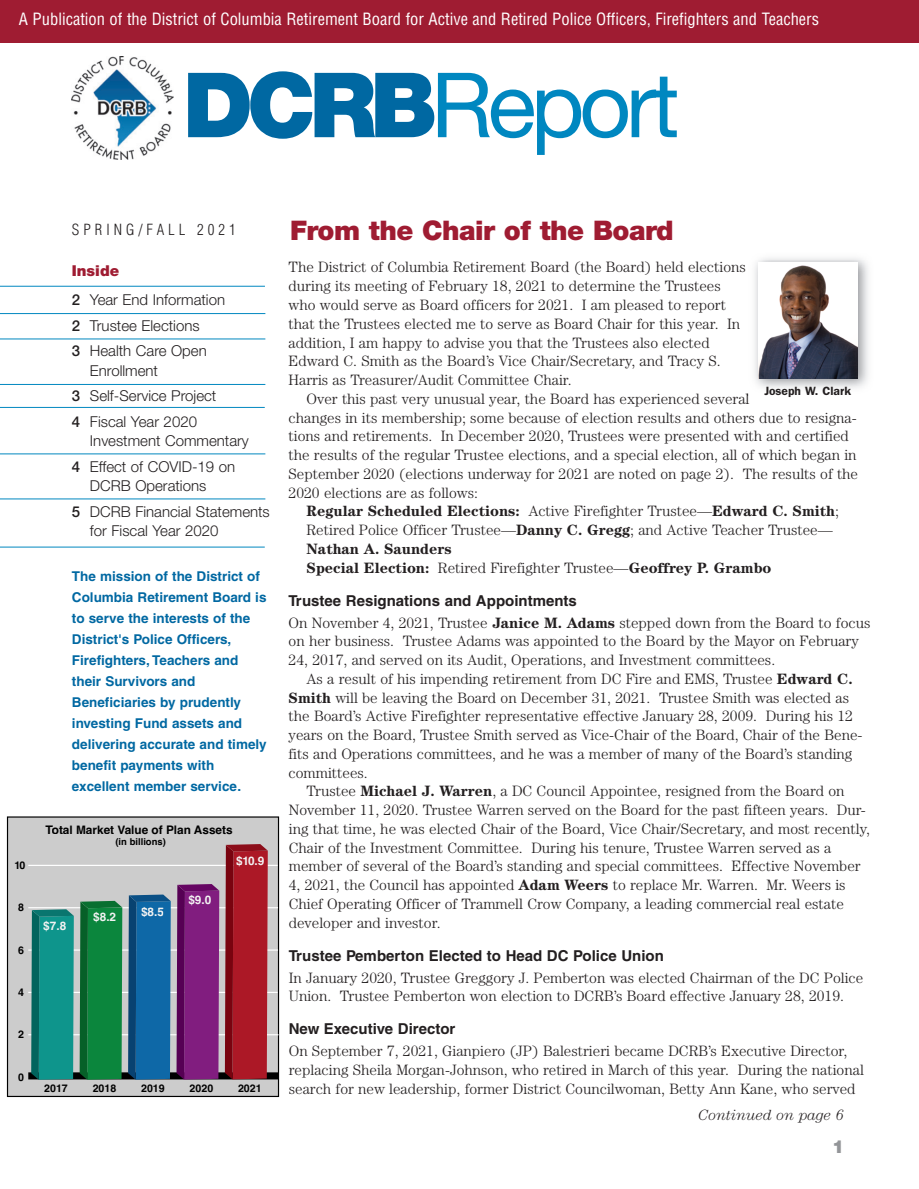
<style>
.page{position:relative;width:919px;height:1189px;background:#fff}
.page>*{position:absolute;margin:0;border:0;box-sizing:border-box;transform-origin:0 0}
.t1{font:90px "Helvetica Neue";letter-spacing:-.055em;color:#0087c0}
.t2{font:900 27px "Helvetica Neue";letter-spacing:-.02em;color:#9f1c32}
.t3{font:900 18px "Helvetica Neue";color:#939598}
.t4{font:condensed 16.5px "Helvetica";color:#fff}
.t5{font:300 15px/18.8px "Century";color:#231f20}
.t6{font:300 15px/25.5px "Helvetica Neue";color:#231f20}
.t7{font:700 15px "Helvetica";color:#231f20}
.t8{font:italic 300 15px "Century";color:#231f20}
.t9{font:300 condensed 15px "Helvetica";letter-spacing:.265em;color:#231f20}
.t10{font:700 13.5px/21px "Helvetica T Mc";color:#0068a2}
.t11{font:600 12px "Franklin Gothic";color:#231f20}
.t12{font:11.85px "Helvetica Bold+T42";color:#000}
.t13{font:11.85px "Helvetica Bold+T42";color:#f2f2f2}
.t14{font:10.65px "Helvetica Bold+T42";color:#000}
.t15{font:9.45px "Helvetica Bold+T42";color:#000}
.s1{font-weight:900;color:#0068a2}
.s2{font-weight:900;color:#9f1c32}
.s3{font-weight:500}
.s4{font-weight:700}
</style>
<div class="page">
<div style="left:0;top:0;width:918px;height:42px;background:#9f1c32"></div>
<img style="left:71px;top:56px;width:102px;height:103px">
<hr style="left:0;top:286px;width:265px;height:1px;background:#0087c0">
<hr style="left:0;top:313px;width:265px;height:1px;background:#0087c0">
<hr style="left:0;top:338px;width:265px;height:1px;background:#0087c0">
<hr style="left:0;top:384px;width:265px;height:1px;background:#0087c0">
<hr style="left:0;top:407px;width:265px;height:1px;background:#0087c0">
<hr style="left:0;top:453px;width:265px;height:1px;background:#0087c0">
<hr style="left:0;top:498px;width:265px;height:1px;background:#0087c0">
<hr style="left:0;top:546px;width:265px;height:1px;background:#0087c0">
<img style="left:747px;top:258px;width:121px;height:138px">
<img style="left:758px;top:262px;width:99px;height:116px">
<div style="left:8px;top:816px;width:270px;height:280px;background:#ccc"></div>
<div style="left:7px;top:816px;width:272px;height:280px;border:1px solid #000"></div>
<div style="left:28px;top:1072px;width:250px;height:7px;background:#000"></div>
<hr style="left:28px;top:1033px;width:250px;height:2px;background:#fff">
<hr style="left:28px;top:991px;width:249px;height:1px;background:#fff">
<hr style="left:28px;top:949px;width:250px;height:1px;background:#fff">
<hr style="left:28px;top:906px;width:250px;height:2px;background:#fff">
<hr style="left:28px;top:864px;width:249px;height:1px;background:#fff">
<svg style="left:31px;top:909px;width:43px;height:170px;background:#128d84"></svg>
<svg style="left:80px;top:900px;width:42px;height:179px;background:#0d7f3b"></svg>
<svg style="left:128px;top:884px;width:91px;height:195px;background:#524a8f"></svg>
<svg style="left:225px;top:844px;width:43px;height:235px;background:#a21927"></svg>
<p class="t4" style="left:19px;top:11px;width:801px">A Publication of the District of Columbia Retirement Board for Active and Retired Police Officers, Firefighters and Teachers</p>
<h1 class="t1" style="left:183px;top:53px;width:497px"><span class="s1">DCRB</span>Report</h1>
<p class="t14" style="left:15px;top:858px;width:12px">10</p>
<p class="t14" style="left:18px;top:901px;width:7px">8</p>
<p class="t14" style="left:18px;top:943px;width:7px">6</p>
<p class="t14" style="left:18px;top:985px;width:7px">4</p>
<p class="t14" style="left:18px;top:1028px;width:7px">2</p>
<p class="t14" style="left:18px;top:1070px;width:7px">0</p>
<p class="t9" style="left:72px;top:222px;width:165px">SPRING/FALL 2021</p>
<h2 class="t2" style="left:290px;top:215px;width:385px">From the Chair of the Board</h2>
<p class="t6" style="left:72px;top:258px;width:155px;line-height:28.5px"><span class="s2">Inside<br></span><span class="s3">2</span> Year End Information</p>
<p class="t6" style="left:72px;top:314px;width:136px"><span class="s3">2</span> Trustee Elections<br><span class="s3">3</span> Health Care Open</p>
<p class="t6" style="left:72px;top:359px;width:146px;text-indent:18px">Enrollment<br><span class="s3">3</span> Self-Service Project<br><span class="s3">4</span> Fiscal Year 2020</p>
<p class="t6" style="left:72px;top:429px;width:178px;text-indent:18px">Investment Commentary<br><span class="s3">4</span> Effect of COVID-19 on</p>
<p class="t6" style="left:72px;top:474px;width:199px;text-indent:18px">DCRB Operations<br><span class="s3">5</span> DCRB Financial Statements</p>
<p class="t6" style="left:90px;top:519px;width:130px">for Fiscal Year 2020</p>
<p class="t10" style="left:72px;top:567px;width:196px">The mission of the District of<br>Columbia Retirement Board is to serve the interests of the<br>District's Police Officers,<br>Firefighters, Teachers and their Survivors and<br>Beneficiaries by prudently investing Fund assets and delivering accurate and timely benefit payments with excellent member service.</p>
<p class="t12" style="left:45px;top:822px;width:189px">Total Market Value of Plan Assets</p>
<p class="t13" style="left:43px;top:919px;width:24px">$7.8</p>
<p class="t15" style="left:115px;top:836px;width:52px">(in billions)</p>
<p class="t13" style="left:93px;top:909px;width:24px">$8.2</p>
<p class="t13" style="left:141px;top:904px;width:24px">$8 5.</p>
<p class="t13" style="left:188px;top:892px;width:24px">$9.0</p>
<p class="t13" style="left:236px;top:853px;width:30px">$10.9</p>
<p class="t14" style="left:44px;top:1081px;width:25px">2017</p>
<p class="t14" style="left:93px;top:1081px;width:25px">2018</p>
<p class="t14" style="left:141px;top:1081px;width:25px">2019</p>
<p class="t14" style="left:189px;top:1081px;width:25px">2020</p>
<p class="t14" style="left:238px;top:1081px;width:25px">2021</p>
<p class="t5" style="left:288px;top:259px;width:458px">The District of Columbia Retirement Board (the Board) held elections during its meeting of February 18, 2021 to determine the Trustees who would serve as Board officers for 2021. I am pleased to report that the Trustees elected me to serve as Board Chair for this year. In addition, I am happy to advise you that the Trustees also elected Edward C. Smith as the Board’s Vice Chair/Secretary, and Tracy S.<br>Harris as Treasurer/Audit Committee Chair.</p>
<p class="t5" style="left:288px;top:390px;width:570px;text-indent:18px">Over this past very unusual year, the Board has experienced several<br>changes in its membership; some because of election results and others due to resigna&shy;tions and retirements. In December 2020, Trustees were presented with and certified the results of the regular Trustee elections, and a special election, all of which began in September 2020 (elections underway for 2021 are noted on page 2). The results of the 2020 elections are as follows:</p>
<p class="t5" style="left:306px;top:503px;width:533px"><span class="s4">Regular Scheduled Elections:</span> Active Firefighter Trustee—<span class="s4">Edward C. Smith</span>; Retired Police Officer Trustee—<span class="s4">Danny C. Gregg</span>; and Active Teacher Trustee— <span class="s4">Nathan A. Saunders<br>Special Election:</span> Retired Firefighter Trustee—<span class="s4">Geoffrey P. Grambo</span></p>
<p class="t7" style="left:288px;top:595px;width:290px">Trustee Resignations and Appointments</p>
<p class="t5" style="left:288px;top:614px;width:583px">On November 4, 2021, Trustee <span class="s4">Janice M. Adams</span> stepped down from the Board to focus on her business. Trustee Adams was appointed to the Board by the Mayor on February<br>24, 2017, and served on its Audit, Operations, and Investment committees.</p>
<p class="t5" style="left:288px;top:670px;width:575px;text-indent:18px">As a result of his impending retirement from DC Fire and EMS, Trustee <span class="s4">Edward C.<br>Smith</span> will be leaving the Board on December 31, 2021. Trustee Smith was elected as the Board’s Active Firefighter representative effective January 28, 2009. During his 12 years on the Board, Trustee Smith served as Vice-Chair of the Board, Chair of the Bene&shy;fits and Operations committees, and he was a member of many of the Board’s standing committees.</p>
<p class="t5" style="left:288px;top:783px;width:582px;text-indent:18px">Trustee <span class="s4">Michael J. Warren</span>, a DC Council Appointee, resigned from the Board on November 11, 2020. Trustee Warren served on the Board for the past fifteen years. Dur&shy;ing that time, he was elected Chair of the Board, Vice Chair/Secretary, and most recently, Chair of the Investment Committee. During his tenure, Trustee Warren served as a member of several of the Board’s standing and special committees. Effective November 4, 2021, the Council has appointed <span class="s4">Adam Weers</span> to replace Mr. Warren. Mr. Weers is Chief Operating Officer of Trammell Crow Company, a leading commercial real estate developer and investor.</p>
<p class="t7" style="left:288px;top:949px;width:376px">Trustee Pemberton Elected to Head DC Police Union</p>
<p class="t5" style="left:288px;top:969px;width:575px">In January 2020, Trustee Greggory J. Pemberton was elected Chairman of the DC Police<br>Union. Trustee Pemberton won election to DCRB’s Board effective January 28, 2019.</p>
<p class="t7" style="left:288px;top:1023px;width:168px">New Executive Director</p>
<p class="t5" style="left:288px;top:1042px;width:576px">On September 7, 2021, Gianpiero (JP) Balestrieri became DCRB’s Executive Director, replacing Sheila Morgan-Johnson, who retired in March of this year. During the national search for new leadership, former District Councilwoman, Betty Ann Kane, who served</p>
<p class="t11" style="left:764px;top:386px;width:88px">Joseph W. Clark</p>
<p class="t8" style="left:698px;top:1109px;width:147px">Continued on page 6</p>
<p class="t3" style="left:831px;top:1136px;width:14px">1</p>
</div>
